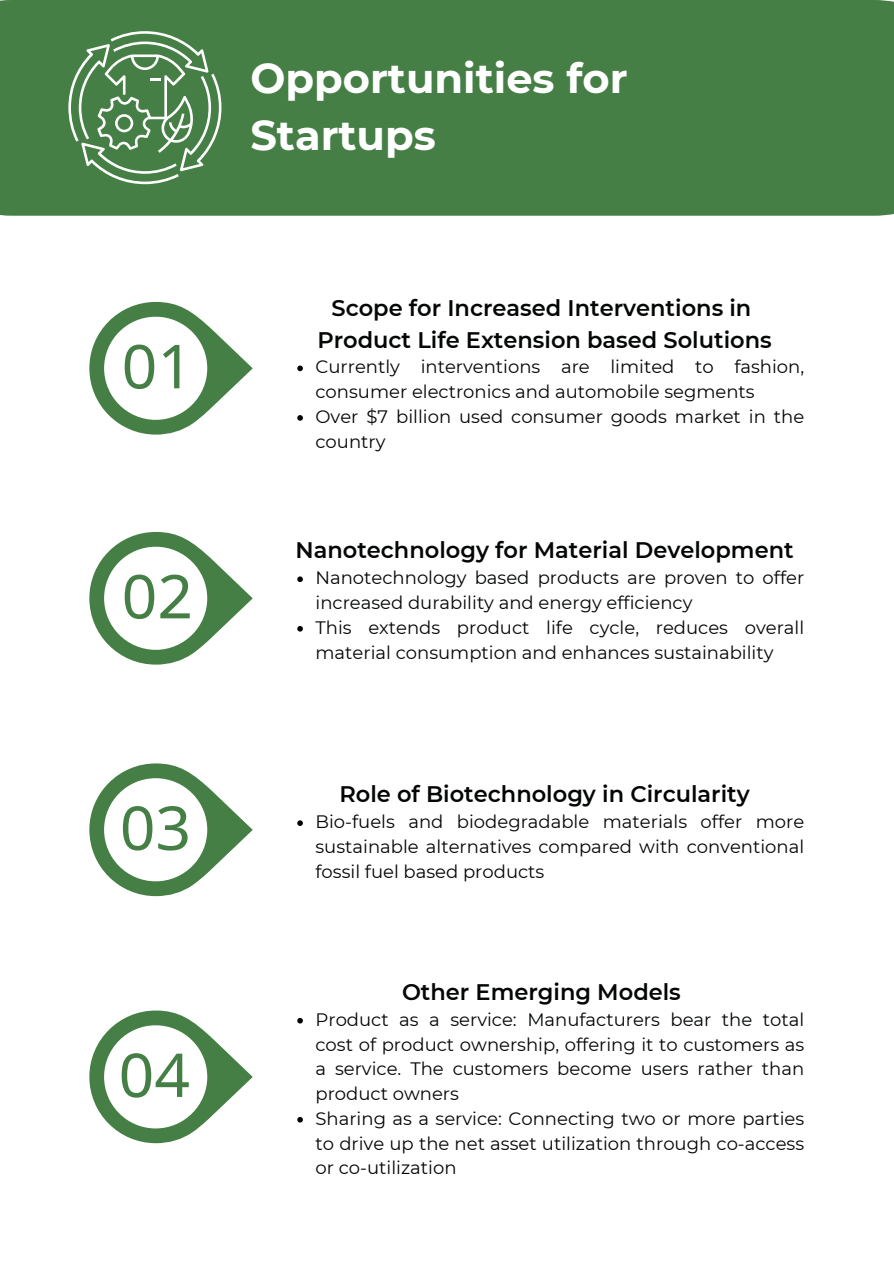
<style>
.page{position:relative;width:894px;height:1264px;background:#fff}
.page>*{position:absolute;margin:0;border:0;box-sizing:border-box;transform-origin:0 0}
.t1{font:700 41.55px/57.3px "Montserrat";color:#fff}
.t2{font:600 22.5px/31.5px "Montserrat";color:#040606;text-align:center}
.t3{font:18px/24.8px "Montserrat";color:#040606}
</style>
<div class="page">
<svg style="left:89px;top:302px;width:163px;height:132px"></svg>
<svg style="left:297px;top:365px;width:6px;height:6px"></svg>
<svg style="left:297px;top:415px;width:6px;height:6px"></svg>
<svg style="left:89px;top:532px;width:163px;height:132px"></svg>
<svg style="left:297px;top:576px;width:6px;height:6px"></svg>
<svg style="left:297px;top:626px;width:6px;height:5px"></svg>
<svg style="left:89px;top:1010px;width:163px;height:133px"></svg>
<svg style="left:297px;top:1017px;width:6px;height:6px"></svg>
<svg style="left:297px;top:1117px;width:6px;height:5px"></svg>
<svg style="left:89px;top:763px;width:163px;height:133px"></svg>
<svg style="left:297px;top:820px;width:6px;height:6px"></svg>
<div style="left:0;top:0;width:893px;height:216px;background:#457f45"></div>
<svg style="left:68px;top:31px;width:153px;height:153px;background:#659565"></svg>
<h2 class="t1" style="left:250px;top:49px;width:378px">Opportunities for<br>Startups</h2>
<p class="t2" style="left:317px;top:292px;width:455px">Scope for Increased Interventions in<br>Product Life Extension based Solutions</p>
<h1 class="t3" style="left:315px;top:354px;width:490px">Currently interventions are limited to fashion, consumer electronics and automobile segments</h1>
<p class="t3" style="left:315px;top:404px;width:490px">Over $7 billion used consumer goods market in the country</p>
<h2 class="t2" style="left:295px;top:534px;width:499px">Nanotechnology for Material Development</h2>
<p class="t3" style="left:315px;top:565px;width:490px">Nanotechnology based products are proven to offer increased durability and energy efficiency</p>
<p class="t3" style="left:315px;top:615px;width:490px">This extends product life cycle, reduces overall material consumption and enhances sustainability</p>
<p class="t2" style="left:339px;top:778px;width:412px">Role of Biotechnology in Circularity</p>
<p class="t3" style="left:315px;top:809px;width:490px;text-align:justify">Bio-fuels and biodegradable materials offer more sustainable alternatives compared with conventional fossil fuel based products</p>
<p class="t2" style="left:402px;top:976px;width:280px">Other Emerging Models</p>
<h2 class="t3" style="left:315px;top:1006px;width:490px;text-align:justify">Product as a service: Manufacturers bear the total cost of product ownership, offering it to customers as a service. The customers become users rather than product owners</h2>
<p class="t3" style="left:315px;top:1105px;width:490px;text-align:justify">Sharing as a service: Connecting two or more parties to drive up the net asset utilization through co-access or co-utilization</p>
</div>
